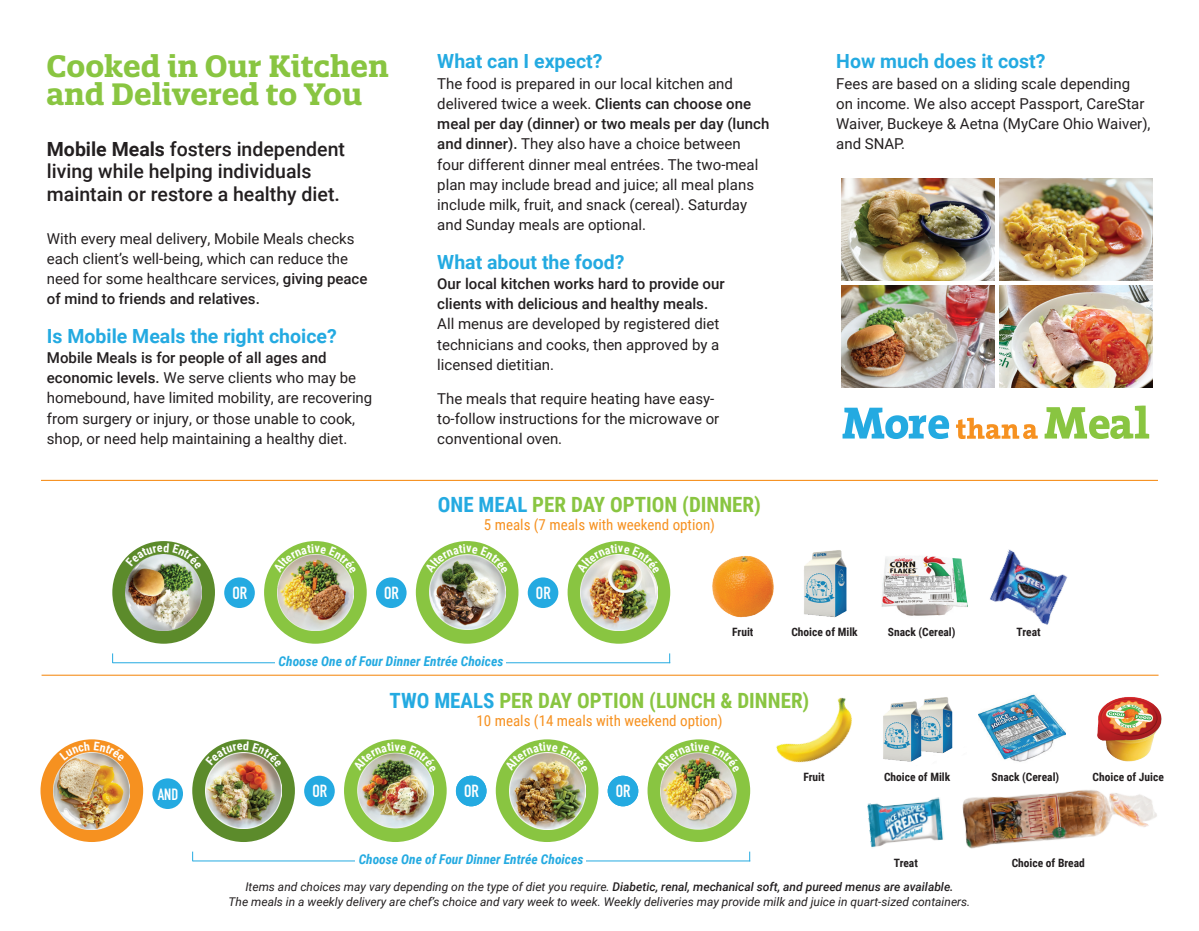
<style>
.page{position:relative;width:1199px;height:931px;background:#fff}
.page>*{position:absolute;margin:0;border:0;box-sizing:border-box;transform-origin:0 0}
.t1{font:700 30px/28.5px "Quatro Slab";color:#89c541}
.t2{font:700 21px "Roboto Condensed";color:#89c541}
.t3{font:500 19.5px/22.5px "Roboto";color:#231f20}
.t4{font:700 19.5px "Roboto";color:#24aae1}
.t5{font:700 17.4px "DIN Condensed";color:#fff}
.t6{font:700 16.05px "DIN Condensed";color:#fff}
.t7{font:15px/20.2px "Roboto";color:#231f20}
.t8{font:500 15px/20.2px "Roboto";color:#231f20}
.t9{font:15px "Roboto Condensed";color:#f69120}
.t10{font:italic 700 13.5px "Roboto Condensed";color:#24aae1}
.t11{font:italic 12px/15px "Roboto";color:#231f20;text-align:center}
.t12{font:700 11.55px "Roboto Condensed";color:#231f20}
.s1{font-weight:700}
.s2{font-weight:500}
.s3{color:#24aae1}
</style>
<div class="page">
<hr style="left:113px;top:662px;width:557px;height:1px;background:#24aae1">
<div style="left:275px;top:654px;width:231px;height:14px;background:#fff"></div>
<img style="left:841px;top:179px;width:154px;height:102px">
<img style="left:999px;top:179px;width:153px;height:102px">
<img style="left:841px;top:286px;width:154px;height:102px">
<img style="left:999px;top:285px;width:154px;height:103px">
<img style="left:962px;top:790px;width:195px;height:59px">
<img style="left:979px;top:694px;width:86px;height:68px">
<img style="left:776px;top:697px;width:76px;height:66px">
<img style="left:936px;top:697px;width:17px;height:57px">
<img style="left:883px;top:698px;width:53px;height:64px">
<img style="left:1097px;top:697px;width:65px;height:65px">
<img style="left:867px;top:797px;width:76px;height:51px">
<div style="left:192px;top:739px;width:103px;height:103px;background:#5c8b2b;border-radius:50%"></div>
<div style="left:152px;top:778px;width:31px;height:31px;background:#24aae1;border-radius:50%"></div>
<div style="left:41px;top:739px;width:102px;height:103px;background:#f69120;border-radius:50%"></div>
<img style="left:54px;top:753px;width:76px;height:76px">
<div style="left:304px;top:776px;width:31px;height:30px;background:#24aae1;border-radius:50%"></div>
<img style="left:205px;top:767px;width:77px;height:62px">
<div style="left:647px;top:739px;width:103px;height:103px;background:#89c541;border-radius:50%"></div>
<img style="left:661px;top:772px;width:76px;height:57px">
<div style="left:496px;top:739px;width:102px;height:103px;background:#89c541;border-radius:50%"></div>
<div style="left:344px;top:739px;width:103px;height:103px;background:#89c541;border-radius:50%"></div>
<img style="left:357px;top:772px;width:76px;height:57px">
<div style="left:456px;top:776px;width:30px;height:30px;background:#24aae1;border-radius:50%"></div>
<div style="left:608px;top:776px;width:30px;height:30px;background:#24aae1;border-radius:50%"></div>
<img style="left:509px;top:772px;width:76px;height:57px">
<img style="left:712px;top:556px;width:62px;height:62px">
<img style="left:804px;top:550px;width:43px;height:68px">
<img style="left:881px;top:556px;width:87px;height:60px">
<img style="left:990px;top:549px;width:78px;height:76px">
<div style="left:112px;top:541px;width:103px;height:103px;background:#5c8b2b;border-radius:50%"></div>
<div style="left:224px;top:577px;width:31px;height:31px;background:#24aae1;border-radius:50%"></div>
<img style="left:126px;top:569px;width:76px;height:61px">
<div style="left:568px;top:541px;width:102px;height:103px;background:#89c541;border-radius:50%"></div>
<img style="left:581px;top:574px;width:76px;height:56px">
<div style="left:416px;top:541px;width:102px;height:103px;background:#89c541;border-radius:50%"></div>
<div style="left:264px;top:541px;width:103px;height:103px;background:#89c541;border-radius:50%"></div>
<img style="left:277px;top:574px;width:76px;height:56px">
<div style="left:376px;top:577px;width:31px;height:31px;background:#24aae1;border-radius:50%"></div>
<div style="left:528px;top:577px;width:30px;height:31px;background:#24aae1;border-radius:50%"></div>
<img style="left:429px;top:574px;width:76px;height:56px">
<hr style="left:42px;top:675px;width:1116px;height:1px;background:#f69120">
<hr style="left:41px;top:480px;width:1117px;height:1px;background:#f69120">
<hr style="left:193px;top:861px;width:557px;height:1px;background:#24aae1">
<div style="left:355px;top:853px;width:231px;height:14px;background:#fff"></div>
<svg style="left:1044px;top:405px;width:105px;height:34px"></svg>
<svg style="left:956px;top:418px;width:82px;height:21px"></svg>
<svg style="left:842px;top:408px;width:107px;height:31px"></svg>
<svg style="left:205px;top:741px;width:77px;height:26px"></svg>
<svg style="left:59px;top:741px;width:66px;height:21px"></svg>
<svg style="left:657px;top:742px;width:83px;height:30px"></svg>
<svg style="left:505px;top:742px;width:83px;height:30px"></svg>
<svg style="left:353px;top:742px;width:83px;height:30px"></svg>
<svg style="left:125px;top:543px;width:77px;height:26px"></svg>
<svg style="left:577px;top:544px;width:83px;height:30px"></svg>
<svg style="left:425px;top:544px;width:83px;height:30px"></svg>
<svg style="left:273px;top:544px;width:83px;height:30px"></svg>
<h1 class="t1" style="left:46px;top:51px;width:344px">Cooked in Our Kitchen and Delivered to You</h1>
<h3 class="t3" style="left:47px;top:137px;width:300px"><span class="s1">Mobile Meals</span> fosters independent living while helping individuals maintain or restore a healthy diet.</h3>
<p class="t7" style="left:47px;top:228px;width:322px">With every meal delivery, Mobile Meals checks each client’s well-being, which can reduce the need for some healthcare services, <span class="s2">giving peace of mind to friends and relatives.</span></p>
<h3 class="t4" style="left:47px;top:322px;width:291px">Is Mobile Meals the right choice?</h3>
<p class="t7" style="left:47px;top:347px;width:327px"><span class="s2">Mobile Meals is for people of all ages and economic levels.</span> We serve clients who may be homebound, have limited mobility, are recovering from surgery or injury, or those unable to cook, shop, or need help maintaining a healthy diet.</p>
<h3 class="t4" style="left:437px;top:48px;width:167px">What can I expect?</h3>
<p class="t7" style="left:437px;top:73px;width:333px">The food is prepared in our local kitchen and delivered twice a week. <span class="s2">Clients can choose one meal per day (dinner) or two meals per day (lunch and dinner).</span> They also have a choice between four different dinner meal entrées. The two-meal plan may include bread and juice; all meal plans include milk, fruit, and snack (cereal). Saturday and Sunday meals are optional.</p>
<h3 class="t4" style="left:437px;top:248px;width:189px">What about the food?</h3>
<p class="t8" style="left:437px;top:273px;width:289px">Our local kitchen works hard to provide our clients with delicious and healthy meals.</p>
<p class="t7" style="left:437px;top:313px;width:284px;text-align:justify">All menus are developed by registered diet technicians and cooks, then approved by a licensed dietitian.</p>
<p class="t7" style="left:437px;top:388px;width:283px">The meals that require heating have easy&shy;to-follow instructions for the microwave or conventional oven.</p>
<h2 class="t2" style="left:438px;top:490px;width:325px"><span class="s3">ONE MEAL</span> PER DAY OPTION (DINNER)</h2>
<p class="t9" style="left:484px;top:514px;width:233px">5 meals (7 meals with weekend option)</p>
<p class="t5" style="left:232px;top:581px;width:16px">OR</p>
<p class="t5" style="left:384px;top:581px;width:16px">OR</p>
<p class="t5" style="left:536px;top:581px;width:16px">OR</p>
<h3 class="t4" style="left:836px;top:48px;width:211px">How much does it cost?</h3>
<p class="t7" style="left:836px;top:73px;width:316px">Fees are based on a sliding scale depending on income. We also accept Passport, CareStar Waiver, Buckeye &amp; Aetna (MyCare Ohio Waiver), and SNAP.</p>
<p class="t10" style="left:279px;top:652px;width:226px">Choose One of Four Dinner Entrée Choices</p>
<p class="t12" style="left:732px;top:624px;width:23px">Fruit</p>
<p class="t12" style="left:888px;top:624px;width:69px">Snack (Cereal)</p>
<p class="t12" style="left:1016px;top:624px;width:26px">Treat</p>
<p class="t12" style="left:791px;top:624px;width:68px">Choice of Milk</p>
<h2 class="t2" style="left:389px;top:685px;width:421px"><span class="s3">TWO MEALS</span> PER DAY OPTION (LUNCH &amp; DINNER)</h2>
<p class="t9" style="left:476px;top:710px;width:247px">10 meals (14 meals with weekend option)</p>
<p class="t6" style="left:158px;top:783px;width:22px">AND</p>
<p class="t5" style="left:312px;top:779px;width:16px">OR</p>
<p class="t5" style="left:464px;top:779px;width:16px">OR</p>
<p class="t5" style="left:616px;top:779px;width:16px">OR</p>
<p class="t12" style="left:803px;top:769px;width:23px">Fruit</p>
<p class="t12" style="left:884px;top:769px;width:68px">Choice of Milk</p>
<p class="t12" style="left:991px;top:769px;width:69px">Snack (Cereal)</p>
<p class="t12" style="left:1092px;top:769px;width:73px">Choice of Juice</p>
<p class="t10" style="left:359px;top:850px;width:226px">Choose One of Four Dinner Entrée Choices</p>
<p class="t12" style="left:894px;top:855px;width:26px">Treat</p>
<p class="t12" style="left:1012px;top:855px;width:75px">Choice of Bread</p>
<p class="t11" style="left:229px;top:879px;width:743px">Items and choices may vary depending on the type of diet you require. <span class="s2">Diabetic, renal, mechanical soft, and pureed menus are available.<br></span>The meals in a weekly delivery are chef’s choice and vary week to week. Weekly deliveries may provide milk and juice in quart-sized containers.</p>
</div>
